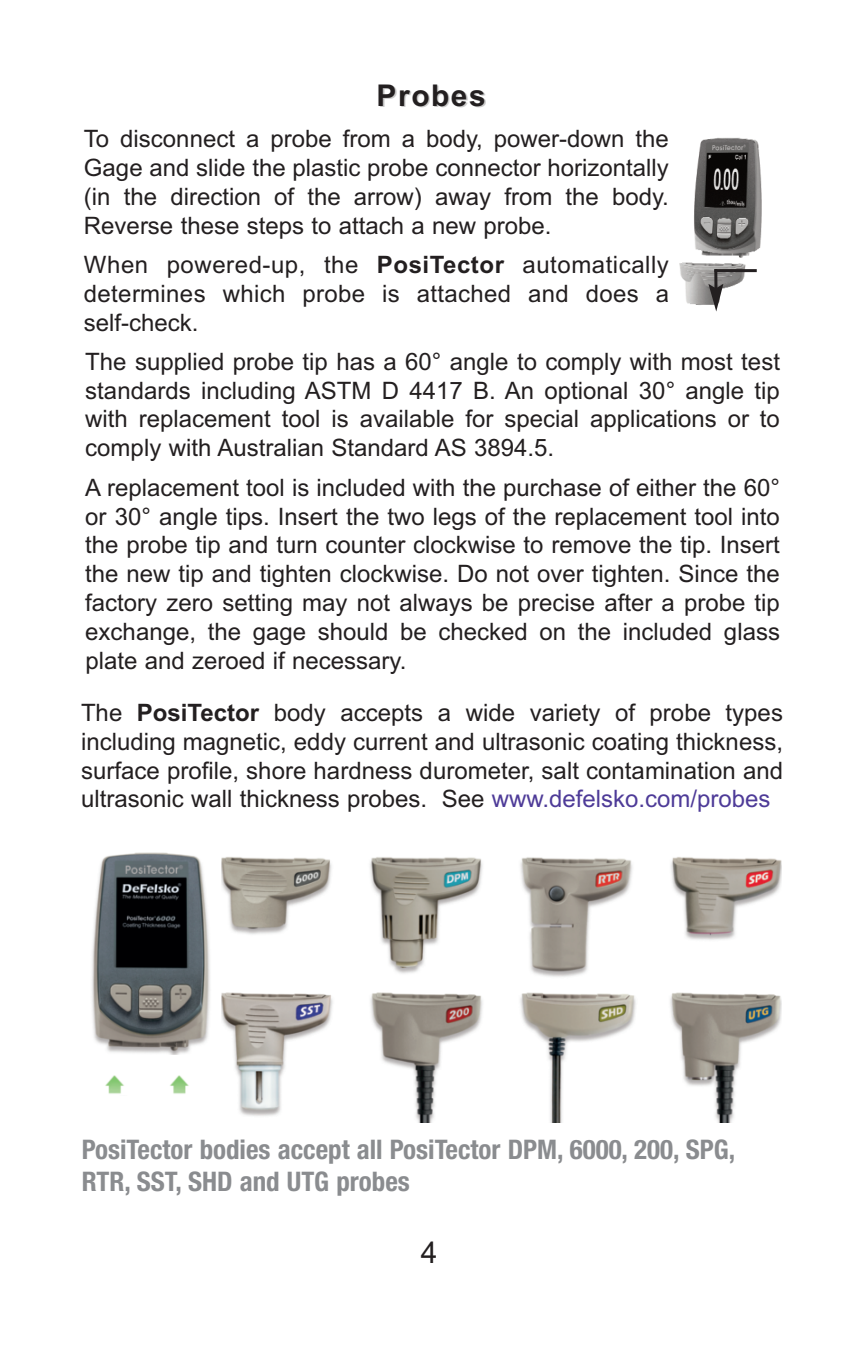
<style>
.page{position:relative;width:864px;height:1350px;background:#fff}
.page>*{position:absolute;margin:0;border:0;box-sizing:border-box;transform-origin:0 0}
.t1{font:700 30px "Arial";letter-spacing:.05em;color:#231f20}
.t2{font:30px "Arial";color:#231f20}
.t3{font:700 condensed 27px/32.4px "Helvetica Neue";color:#8a8c8f}
.t4{font:24px/28.8px "Arial";color:#231f20;text-align:justify}
.s1{font-weight:700}
.s2{color:#4e3b98}
</style>
<div class="page">
<img style="left:694px;top:137px;width:68px;height:121px">
<img style="left:679px;top:262px;width:68px;height:43px">
<svg style="left:708px;top:266px;width:15px;height:46px"></svg>
<hr style="left:714px;top:269px;width:43px;height:3px;background:#231f20">
<img style="left:221px;top:857px;width:560px;height:266px">
<img style="left:91px;top:852px;width:119px;height:203px">
<img style="left:105px;top:1075px;width:84px;height:19px">
<p class="t1" style="left:377px;top:78px;width:111px">Probes</p>
<p class="t4" style="left:84px;top:125px;width:587px">To disconnect a probe from a body, power-down the Gage and slide the plastic probe connector horizontally (in the direction of the arrow) away from the body.<br>Reverse these steps to attach a new probe.</p>
<p class="t4" style="left:84px;top:251px;width:587px">When powered-up, the <span class="s1">PosiTector</span> automatically determines which probe is attached and does a self-check.</p>
<p class="t4" style="left:85px;top:347px;width:696px">The supplied probe tip has a 60° angle to comply with most test standards including ASTM D 4417 B. An optional 30° angle tip with replacement tool is available for special applications or to comply with Australian Standard AS 3894.5.</p>
<p class="t4" style="left:85px;top:473px;width:696px">A replacement tool is included with the purchase of either the 60° or 30° angle tips. Insert the two legs of the replacement tool into the probe tip and turn counter clockwise to remove the tip. Insert the new tip and tighten clockwise. Do not over tighten. Since the factory zero setting may not always be precise after a probe tip exchange, the gage should be checked on the included glass plate and zeroed if necessary.</p>
<p class="t4" style="left:81px;top:698px;width:704px">The <span class="s1">PosiTector</span> body accepts a wide variety of probe types including magnetic, eddy current and ultrasonic coating thickness, surface profile, shore hardness durometer, salt contamination and ultrasonic wall thickness probes. See <span class="s2">www.defelsko.com/probes</span></p>
<p class="t3" style="left:82px;top:1135px;width:655px">PosiTector bodies accept all PosiTector DPM, 6000, 200, SPG,<br>RTR, SST, SHD and UTG probes</p>
<p class="t2" style="left:421px;top:1235px;width:18px">4</p>
</div>
